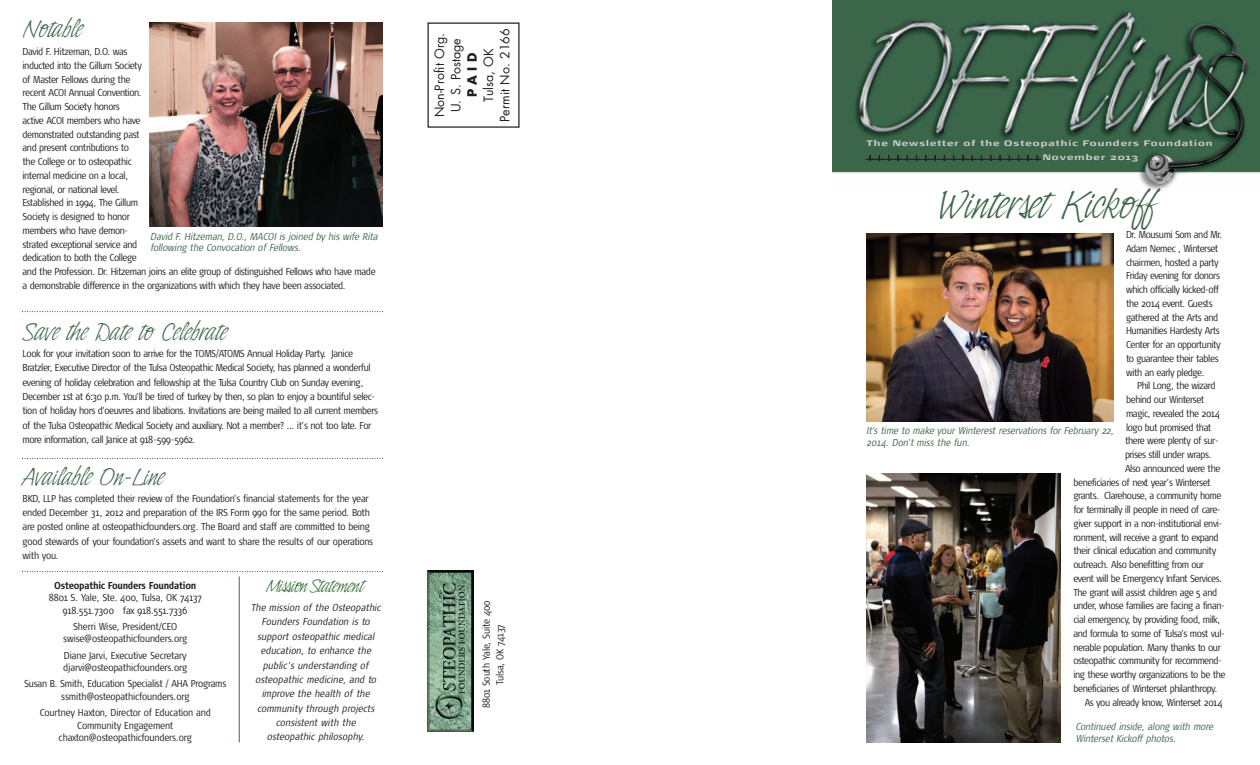
<style>
.page{position:relative;width:1260px;height:765px;background:#fff}
.page>*{position:absolute;margin:0;border:0;box-sizing:border-box;transform-origin:0 0}
.t1{font:41.25px "Indy Italic Plain";letter-spacing:-.015em;color:#3f674a}
.t2{font:25px "Indy Italic Plain";letter-spacing:-.015em;color:#3f674a}
.t3{font:18.75px "Indy Italic Plain";letter-spacing:-.015em;color:#336a34}
.t4{font:12.5px/16.4px "Futura";color:#231f20;text-align:center}
.t5{font:700 12.5px "Futura";color:#231f20}
.t6{font:300 10px/13.8px "Signa Cond";letter-spacing:-.04em;color:#231f20}
.t7{font:300 10px/12.5px "Signa Cond";letter-spacing:-.015em;color:#231f20;text-align:center}
.t8{font:italic 300 10px/14.4px "Signa Cond";color:#231f20;text-align:center}
.t9{font:italic 300 10px/11.2px "Signa Cond";letter-spacing:-.015em;color:#3f674a}
.t10{font:700 10px "Signa Cond";letter-spacing:-.03em;color:#231f20}
.t11{font:700 8px/13.8px "Signa Ext";letter-spacing:.13em;color:#cccecf}
</style>
<div class="page">
<img style="left:832px;top:0;width:428px;height:190px">
<img style="left:428px;top:570px;width:45px;height:161px">
<div style="left:428px;top:22px;width:92px;height:106px;border:1px solid #231f20"></div>
<svg style="left:866px;top:155px;width:174px;height:6px"></svg>
<hr style="left:239px;top:576px;width:1px;height:166px;background:#3f674a">
<svg style="left:22px;top:311px;width:361px;height:1px"></svg>
<svg style="left:22px;top:571px;width:361px;height:1px"></svg>
<img style="left:149px;top:23px;width:233px;height:203px">
<img style="left:866px;top:234px;width:248px;height:188px">
<img style="left:866px;top:473px;width:195px;height:269px">
<svg style="left:22px;top:458px;width:361px;height:1px"></svg>
<h2 class="t2" style="left:22px;top:21px;width:61px">Notable</h2>
<p class="t6" style="left:22px;top:46px;width:355px">David F. Hitzeman, D.O. was<br>inducted into the Gillum Society<br>of Master Fellows during the<br>recent ACOI Annual Convention.<br>The Gillum Society honors<br>active ACOI members who have<br>demonstrated outstanding past<br>and present contributions to<br>the College or to osteopathic<br>internal medicine on a local,<br>regional, or national level.<br>Established in 1994, The Gillum<br>Society is designed to honor<br>members who have demon-<br>strated exceptional service and<br>dedication to both the College<br>and the Profession. Dr. Hitzeman joins an elite group of distinguished Fellows who have made a demonstrable difference in the organizations with which they have been associated.</p>
<p class="t9" style="left:150px;top:232px;width:229px">David F. Hitzeman, D.O., MACOI is joined by his wife Rita following the Convocation of Fellows.</p>
<h2 class="t2" style="left:22px;top:324px;width:206px">Save the Date to Celebrate</h2>
<p class="t6" style="left:22px;top:347px;width:357px;line-height:14.4px">Look for your invitation soon to arrive for the TOMS/ATOMS Annual Holiday Party. Janice Bratzler, Executive Director of the Tulsa Osteopathic Medical Society, has planned a wonderful evening of holiday celebration and fellowship at the Tulsa Country Club on Sunday evening, December 1st at 6:30 p.m. You’ll be tired of turkey by then, so plan to enjoy a bountiful selec&shy;tion of holiday hors d’oeuvres and libations. Invitations are being mailed to all current members of the Tulsa Osteopathic Medical Society and auxiliary. Not a member? ... it’s not too late. For more information, call Janice at 918-599-5962.</p>
<h2 class="t2" style="left:22px;top:469px;width:143px">Available On-Line</h2>
<p class="t6" style="left:22px;top:492px;width:352px;line-height:14.4px">BKD, LLP has completed their review of the Foundation’s financial statements for the year ended December 31, 2012 and preparation of the IRS Form 990 for the same period. Both are posted online at osteopathicfounders.org. The Board and staff are committed to being good stewards of your foundation’s assets and want to share the results of our operations with you.</p>
<p class="t10" style="left:54px;top:582px;width:144px">Osteopathic Founders Foundation</p>
<p class="t7" style="left:49px;top:592px;width:155px">8801 S. Yale, Ste. 400, Tulsa, OK 74137<br>918.551.7300 fax 918.551.7336</p>
<p class="t7" style="left:63px;top:621px;width:126px">Sherri Wise, President/CEO swise@osteopathicfounders.org</p>
<p class="t7" style="left:63px;top:650px;width:126px;text-align:left">Diane Jarvi, Executive Secretary djarvi@osteopathicfounders.org</p>
<p class="t6" style="left:24px;top:679px;width:204px;line-height:12.5px;text-align:center">Susan B. Smith, Education Specialist / AHA Programs ssmith@osteopathicfounders.org</p>
<p class="t7" style="left:40px;top:707px;width:173px">Courtney Haxton, Director of Education and<br>Community Engagement chaxton@osteopathicfounders.org</p>
<h3 class="t3" style="left:266px;top:580px;width:100px">MissionStatement</h3>
<p class="t8" style="left:251px;top:601px;width:132px">The mission of the Osteopathic<br>Founders Foundation is to support osteopathic medical education, to enhance the public’s understanding of osteopathic medicine, and to improve the health of the community through projects consistent with the osteopathic philosophy.</p>
<p class="t4" style="left:482px;top:122px;width:95px;rotate:-90deg">Tulsa, OK<br>Permit No. 2166</p>
<p class="t4" style="left:432px;top:117px;width:86px;rotate:-90deg">Non-Profit Org.<br>U. S. Postage</p>
<p class="t5" style="left:467px;top:97px;width:46px;rotate:-90deg">PAID</p>
<p class="t7" style="left:480px;top:708px;width:109px;line-height:13.8px;rotate:-90deg">8801 South Yale, Suite 400<br>Tulsa, OK 74137</p>
<p class="t11" style="left:1043px;top:138px;width:171px;text-indent:-176px">The Newsletter of the Osteopathic Founders Foundation<br>November 2013</p>
<h1 class="t1" style="left:936px;top:191px;width:220px">Winterset Kickoff</h1>
<p class="t6" style="left:1126px;top:229px;width:98px">Dr. Mousumi Som and Mr.<br>Adam Nemec , Winterset chairmen, hosted a party<br>Friday evening for donors which officially kicked-off the 2014 event. Guests gathered at the Arts and<br>Humanities Hardesty Arts<br>Center for an opportunity to guarantee their tables with an early pledge.</p>
<p class="t6" style="left:1137px;top:380px;width:80px">Phil Long, the wizard</p>
<p class="t6" style="left:1126px;top:394px;width:80px">behind our Winterset</p>
<p class="t6" style="left:1126px;top:408px;width:96px">magic, revealed the 2014</p>
<p class="t6" style="left:1126px;top:421px;width:87px">logo but promised that</p>
<p class="t6" style="left:1125px;top:435px;width:95px">there were plenty of sur-</p>
<p class="t6" style="left:1125px;top:449px;width:88px">prises still under wraps.</p>
<p class="t6" style="left:1125px;top:463px;width:97px">Also announced were the</p>
<p class="t6" style="left:1073px;top:476px;width:139px">beneficiaries of next year’s Winterset</p>
<p class="t6" style="left:1073px;top:490px;width:149px">grants. Clarehouse, a community home</p>
<p class="t6" style="left:1073px;top:504px;width:149px">for terminally ill people in need of care-</p>
<p class="t6" style="left:1073px;top:518px;width:150px">giver support in a non-institutional envi-</p>
<p class="t6" style="left:1073px;top:531px;width:147px">ronment, will receive a grant to expand</p>
<p class="t6" style="left:1073px;top:545px;width:144px">their clinical education and community</p>
<p class="t6" style="left:1073px;top:559px;width:132px">outreach. Also benefitting from our</p>
<p class="t6" style="left:1073px;top:573px;width:150px">event will be Emergency Infant Services.</p>
<p class="t6" style="left:1073px;top:586px;width:145px">The grant will assist children age 5 and</p>
<p class="t6" style="left:1073px;top:600px;width:153px">under, whose families are facing a finan-</p>
<p class="t6" style="left:1073px;top:614px;width:148px">cial emergency, by providing food, milk,</p>
<p class="t6" style="left:1073px;top:628px;width:153px">and formula to some of Tulsa’s most vul-</p>
<p class="t6" style="left:1073px;top:641px;width:149px">nerable population. Many thanks to our</p>
<p class="t6" style="left:1073px;top:655px;width:150px">osteopathic community for recommend-</p>
<p class="t6" style="left:1073px;top:669px;width:154px">ing these worthy organizations to be the</p>
<p class="t6" style="left:1073px;top:683px;width:146px">beneficiaries of Winterset philanthropy.</p>
<p class="t6" style="left:1085px;top:696px;width:139px">As you already know, Winterset 2014</p>
<p class="t9" style="left:866px;top:426px;width:249px">It's time to make your Winterest reservations for February 22,<br>2014. Don't miss the fun.</p>
<p class="t9" style="left:1075px;top:721px;width:139px;line-height:12px">Continued inside, along with more<br>Winterset Kickoff photos.</p>
</div>
